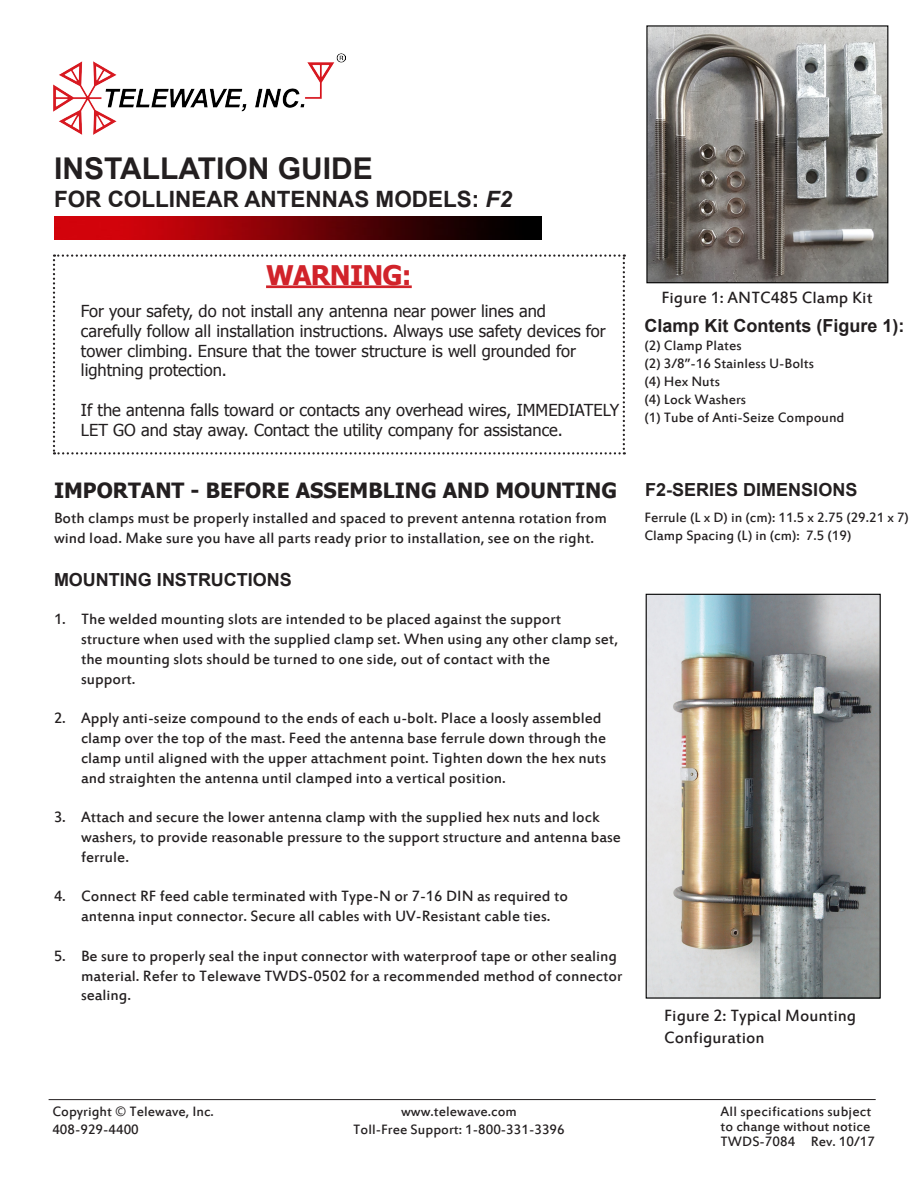
<style>
.page{position:relative;width:918px;height:1188px;background:#fff}
.page>*{position:absolute;margin:0;border:0;box-sizing:border-box;transform-origin:0 0}
.t1{font:700 30px "Arial";color:#231f20}
.t2{font:700 27px "Tahoma";letter-spacing:-.025em;color:#d1232a}
.t3{font:700 22.5px "Arial";color:#231f20}
.t4{font:700 21px "Tahoma";color:#231f20}
.t5{font:700 18px "Arial";color:#231f20}
.t6{font:18px/21.6px "Estrangelo Edessa";color:#231f20}
.t7{font:16.5px/19.8px "Estrangelo Edessa";color:#231f20}
.t8{font:16.5px/19.8px "Tahoma";color:#231f20}
.t9{font:15px "Estrangelo Edessa";color:#231f20}
.s1{font-style:italic}
</style>
<div class="page">
<img style="left:54px;top:54px;width:291px;height:81px">
<img style="left:54px;top:217px;width:487px;height:22px">
<img style="left:648px;top:27px;width:238px;height:254px">
<div style="left:646px;top:25px;width:242px;height:258px;border:1px solid #000"></div>
<svg style="left:53px;top:254px;width:572px;height:200px"></svg>
<hr style="left:49px;top:1099px;width:827px;height:1px;background:#231f20">
<img style="left:648px;top:596px;width:231px;height:401px">
<div style="left:646px;top:594px;width:235px;height:405px;border:1px solid #000"></div>
<p class="t1" style="left:54px;top:148px;width:320px">INSTALLATION GUIDE</p>
<p class="t3" style="left:54px;top:184px;width:459px">FOR COLLINEAR ANTENNAS MODELS: <span class="s1">F2</span></p>
<p class="t2" style="left:266px;top:256px;width:147px">WARNING:</p>
<p class="t8" style="left:81px;top:300px;width:526px">For your safety, do not install any antenna near power lines and carefully follow all installation instructions. Always use safety devices for tower climbing. Ensure that the tower structure is well grounded for lightning protection.</p>
<p class="t8" style="left:81px;top:399px;width:540px">If the antenna falls toward or contacts any overhead wires, IMMEDIATELY<br>LET GO and stay away. Contact the utility company for assistance.</p>
<p class="t4" style="left:54px;top:475px;width:565px">IMPORTANT - BEFORE ASSEMBLING AND MOUNTING</p>
<p class="t7" style="left:54px;top:509px;width:554px">Both clamps must be properly installed and spaced to prevent antenna rotation from wind load. Make sure you have all parts ready prior to installation, see on the right.</p>
<p class="t5" style="left:54px;top:568px;width:239px">MOUNTING INSTRUCTIONS</p>
<p class="t7" style="left:81px;top:610px;width:539px;text-indent:-27px">1. The welded mounting slots are intended to be placed against the support structure when used with the supplied clamp set. When using any other clamp set, the mounting slots should be turned to one side, out of contact with the<br>support.</p>
<p class="t7" style="left:81px;top:709px;width:527px;text-indent:-27px">2. Apply anti-seize compound to the ends of each u-bolt. Place a loosly assembled clamp over the top of the mast. Feed the antenna base ferrule down through the clamp until aligned with the upper attachment point. Tighten down the hex nuts and straighten the antenna until clamped into a vertical position.</p>
<p class="t7" style="left:81px;top:808px;width:542px;text-indent:-27px">3. Attach and secure the lower antenna clamp with the supplied hex nuts and lock washers, to provide reasonable pressure to the support structure and antenna base ferrule.</p>
<p class="t7" style="left:54px;top:887px;width:515px;text-align:center">4. Connect RF feed cable terminated with Type-N or 7-16 DIN as required to antenna input connector. Secure all cables with UV-Resistant cable ties.</p>
<p class="t7" style="left:81px;top:947px;width:543px;text-indent:-27px">5. Be sure to properly seal the input connector with waterproof tape or other sealing material. Refer to Telewave TWDS-0502 for a recommended method of connector sealing.</p>
<p class="t6" style="left:662px;top:288px;width:213px">Figure 1: ANTC485 Clamp Kit</p>
<p class="t5" style="left:644px;top:314px;width:262px">Clamp Kit Contents (Figure 1):</p>
<p class="t9" style="left:644px;top:338px;width:99px">(2) Clamp Plates</p>
<p class="t9" style="left:644px;top:356px;width:171px">(2) 3/8”-16 Stainless U-Bolts</p>
<p class="t9" style="left:644px;top:374px;width:77px">(4) Hex Nuts</p>
<p class="t9" style="left:644px;top:392px;width:103px">(4) Lock Washers</p>
<p class="t9" style="left:644px;top:410px;width:202px">(1) Tube of Anti-Seize Compound</p>
<p class="t5" style="left:645px;top:477px;width:214px">F2-SERIES DIMENSIONS</p>
<p class="t9" style="left:644px;top:510px;width:266px">Ferrule (L x D) in (cm): 11.5 x 2.75 (29.21 x 7)</p>
<p class="t9" style="left:644px;top:528px;width:209px">Clamp Spacing (L) in (cm): 7.5 (19)</p>
<p class="t6" style="left:664px;top:1006px;width:193px">Figure 2: Typical Mounting<br>Configuration</p>
<p class="t9" style="left:52px;top:1104px;width:163px">Copyright © Telewave, Inc.</p>
<p class="t9" style="left:52px;top:1122px;width:88px">408-929-4400</p>
<p class="t9" style="left:401px;top:1104px;width:117px">www.telewave.com</p>
<p class="t9" style="left:353px;top:1122px;width:213px">Toll-Free Support: 1-800-331-3396</p>
<p class="t9" style="left:721px;top:1104px;width:152px">All specifications subject</p>
<p class="t9" style="left:721px;top:1119px;width:151px">to change without notice</p>
<p class="t9" style="left:721px;top:1134px;width:156px">TWDS-7084 Rev. 10/17</p>
</div>
